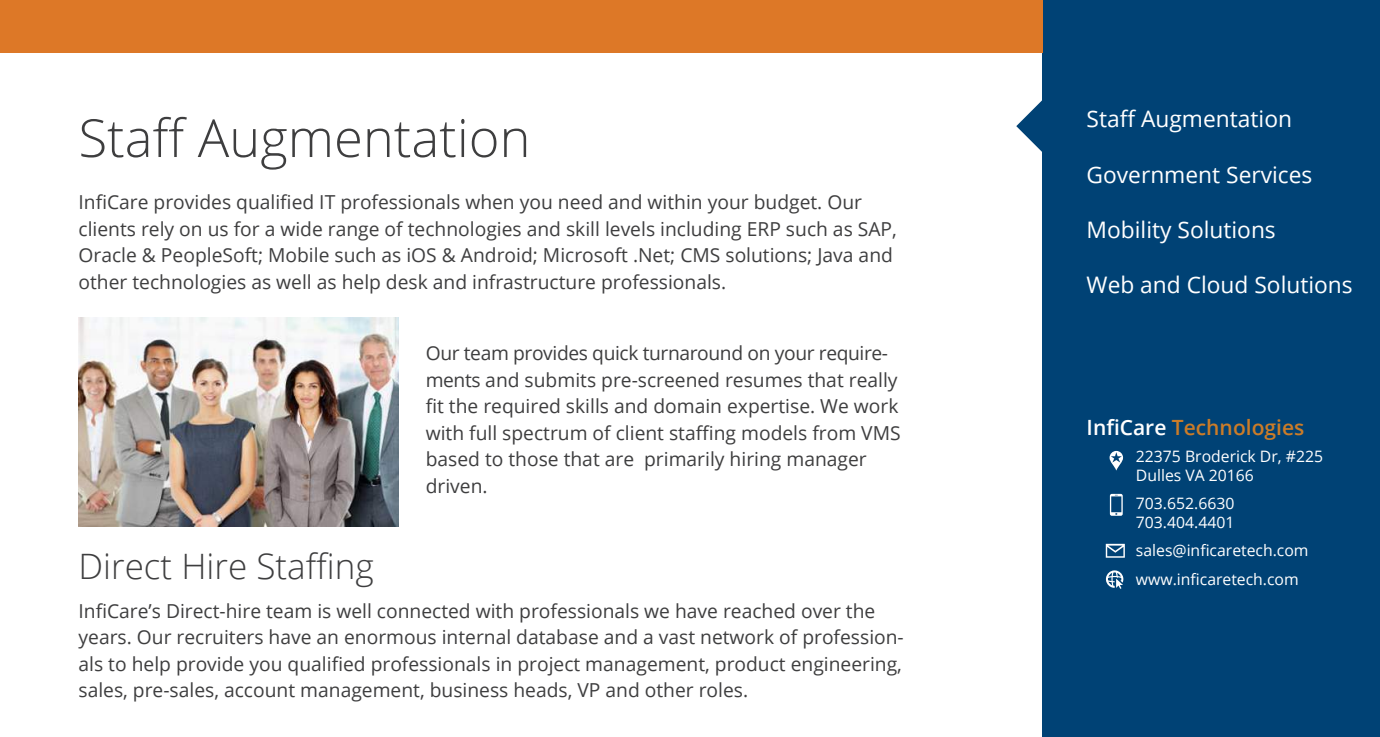
<style>
.page{position:relative;width:1380px;height:737px;background:#fff}
.page>*{position:absolute;margin:0;border:0;box-sizing:border-box;transform-origin:0 0}
.t1{font:300 52.5px "Open Sans";color:#3e3e3f}
.t2{font:300 35px "Open Sans";color:#3e3e3f}
.t3{font:22.75px "Open Sans";color:#fff}
.t4{font:600 21px "Open Sans";color:#cb7c28}
.t5{font:19.25px/26.6px "Open Sans";color:#3e3e3f}
.t6{font:15.75px/18.9px "Open Sans";color:#fff}
.s1{color:#fff}
</style>
<div class="page">
<div style="left:1042px;top:0;width:338px;height:737px;background:#004275"></div>
<svg style="left:1110px;top:494px;width:12px;height:22px"></svg>
<svg style="left:1109px;top:451px;width:14px;height:19px"></svg>
<svg style="left:1106px;top:544px;width:19px;height:13px"></svg>
<svg style="left:1106px;top:570px;width:17px;height:19px"></svg>
<div style="left:0;top:0;width:1042px;height:53px;background:#dd7827"></div>
<svg style="left:1016px;top:100px;width:26px;height:52px"></svg>
<img style="left:78px;top:317px;width:320px;height:210px">
<h1 class="t1" style="left:78px;top:102px;width:453px">Staff Augmentation</h1>
<p class="t5" style="left:78px;top:188px;width:820px">InfiCare provides qualified IT professionals when you need and within your budget. Our clients rely on us for a wide range of technologies and skill levels including ERP such as SAP, Oracle &amp; PeopleSoft; Mobile such as iOS &amp; Android; Microsoft .Net; CMS solutions; Java and other technologies as well as help desk and infrastructure professionals.</p>
<h2 class="t2" style="left:78px;top:542px;width:297px">Direct Hire Staffing</h2>
<p class="t5" style="left:426px;top:339px;width:476px">Our team provides quick turnaround on your require&shy;ments and submits pre-screened resumes that really fit the required skills and domain expertise. We work with full spectrum of client staffing models from VMS based to those that are primarily hiring manager driven.</p>
<p class="t5" style="left:78px;top:597px;width:827px">InfiCare’s Direct-hire team is well connected with professionals we have reached over the years. Our recruiters have an enormous internal database and a vast network of profession&shy;als to help provide you qualified professionals in project management, product engineering, sales, pre-sales, account management, business heads, VP and other roles.</p>
<p class="t3" style="left:1086px;top:103px;width:207px">Staff Augmentation</p>
<p class="t3" style="left:1086px;top:159px;width:227px">Government Services</p>
<p class="t3" style="left:1086px;top:214px;width:191px">Mobility Solutions</p>
<p class="t3" style="left:1086px;top:269px;width:268px">Web and Cloud Solutions</p>
<p class="t4" style="left:1086px;top:413px;width:219px"><span class="s1">InfiCare</span> Technologies</p>
<p class="t6" style="left:1136px;top:446px;width:189px">22375 Broderick Dr, #225<br>Dulles VA 20166</p>
<p class="t6" style="left:1136px;top:493px;width:100px">703.652.6630<br>703.404.4401</p>
<p class="t6" style="left:1136px;top:540px;width:174px">sales@inficaretech.com</p>
<p class="t6" style="left:1136px;top:569px;width:164px">www.inficaretech.com</p>
</div>
